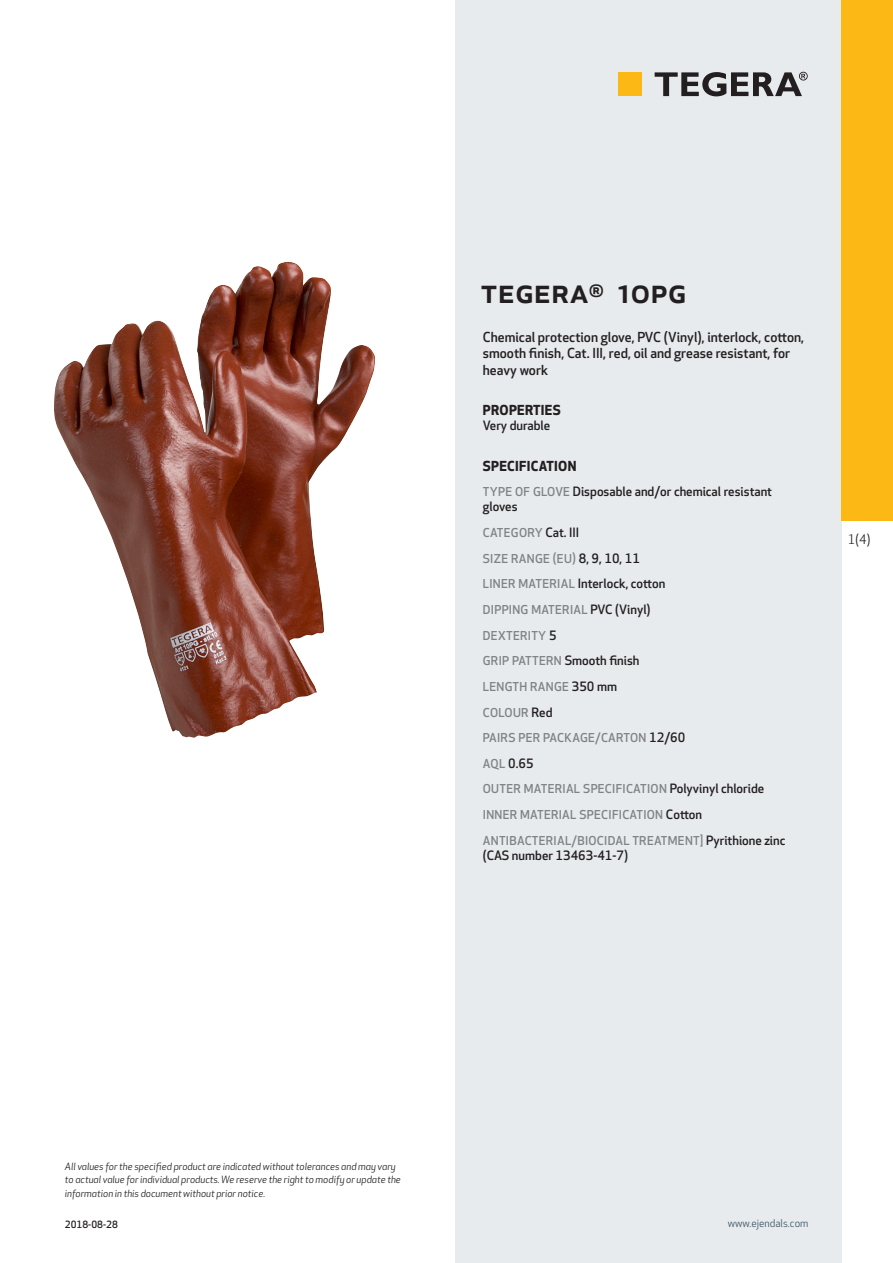
<style>
.page{position:relative;width:893px;height:1263px;background:#fff}
.page>*{position:absolute;margin:0;border:0;box-sizing:border-box;transform-origin:0 0}
.prodname{font:500 34.5px "Apex New";color:#231f20}
.Funktion_body{font:500 13.5px/16.5px "Apex New";color:#231f20}
.Funktion_body-2{font:700 13.5px "Apex New";letter-spacing:.025em;color:#231f20}
.t1{font:12.75px "Apex New";color:#231f20}
.Funktion_body-3{font:500 12.6px/15px "Apex New";color:#231f20}
.Funktion_body-4{font:500 12px "Apex New";letter-spacing:.025em;color:#808285}
.t2{font:10.5px "Apex New";color:#405968}
.t3{font:italic 9.75px/13.5px "Apex New";color:#231f20}
.Sidfot_datum{font:500 9.75px "Apex New";color:#231f20}
.s1{font-size:12px;color:#808285}
.s2{font-size:12.6px;color:#231f20}
</style>
<div class="page">
<div style="left:455px;top:0;width:387px;height:1263px;background:#e8ebee"></div>
<div style="left:842px;top:0;width:51px;height:520px;background:#fcb814"></div>
<img style="left:54px;top:262px;width:263px;height:476px">
<div style="left:618px;top:72px;width:24px;height:24px;background:#fcb814"></div>
<svg style="left:655px;top:72px;width:153px;height:24px"></svg>
<p class="prodname" style="left:480px;top:267px;width:208px">TEGERA<sup>®</sup> 10PG</p>
<p class="Funktion_body" style="left:483px;top:328px;width:323px">Chemical protection glove, PVC (Vinyl), interlock, cotton, smooth finish, Cat. III, red, oil and grease resistant, for heavy work</p>
<p class="Funktion_body-2" style="left:483px;top:400px;width:79px">PROPERTIES</p>
<p class="Funktion_body-3" style="left:483px;top:418px;width:69px">Very durable</p>
<p class="Funktion_body-2" style="left:483px;top:456px;width:95px">SPECIFICATION</p>
<p class="Funktion_body-3" style="left:483px;top:484px;width:291px"><span class="s1">TYPE OF GLOVE</span> Disposable and/or chemical resistant gloves</p>
<p class="Funktion_body-4" style="left:483px;top:525px;width:98px">CATEGORY <span class="s2">Cat. III</span></p>
<p class="Funktion_body-4" style="left:483px;top:550px;width:159px">SIZE RANGE (EU) <span class="s2">8, 9, 10, 11</span></p>
<p class="Funktion_body-3" style="left:483px;top:576px;width:184px"><span class="s1">LINER MATERIAL</span> Interlock, cotton</p>
<p class="Funktion_body-4" style="left:483px;top:602px;width:169px">DIPPING MATERIAL <span class="s2">PVC (Vinyl)</span></p>
<p class="Funktion_body-4" style="left:483px;top:627px;width:75px">DEXTERITY <span class="s2">5</span></p>
<p class="Funktion_body-3" style="left:483px;top:653px;width:158px"><span class="s1">GRIP PATTERN</span> Smooth finish</p>
<p class="Funktion_body-4" style="left:483px;top:678px;width:136px">LENGTH RANGE <span class="s2">350 mm</span></p>
<p class="Funktion_body-4" style="left:483px;top:704px;width:71px">COLOUR <span class="s2">Red</span></p>
<p class="Funktion_body-4" style="left:483px;top:730px;width:204px">PAIRS PER PACKAGE/CARTON <span class="s2">12/60</span></p>
<p class="Funktion_body-3" style="left:483px;top:755px;width:52px"><span class="s1">AQL</span> 0.65</p>
<p class="Funktion_body-4" style="left:483px;top:781px;width:283px">OUTER MATERIAL SPECIFICATION <span class="s2">Polyvinyl chloride</span></p>
<p class="Funktion_body-4" style="left:483px;top:807px;width:221px">INNER MATERIAL SPECIFICATION <span class="s2">Cotton</span></p>
<p class="Funktion_body-4" style="left:483px;top:832px;width:304px">ANTIBACTERIAL/BIOCIDAL TREATMENT] <span class="s2">Pyrithione zinc</span></p>
<p class="Funktion_body-3" style="left:483px;top:847px;width:147px">(CAS number 13463-41-7)</p>
<p class="t1" style="left:848px;top:531px;width:24px">1(4)</p>
<p class="t3" style="left:65px;top:1159px;width:337px">All values for the specified product are indicated without tolerances and may vary to actual value for individual products. We reserve the right to modify or update the information in this document without prior notice.</p>
<p class="Sidfot_datum" style="left:65px;top:1218px;width:54px">2018-08-28</p>
<p class="t2" style="left:728px;top:1217px;width:82px">www.ejendals.com</p>
</div>
